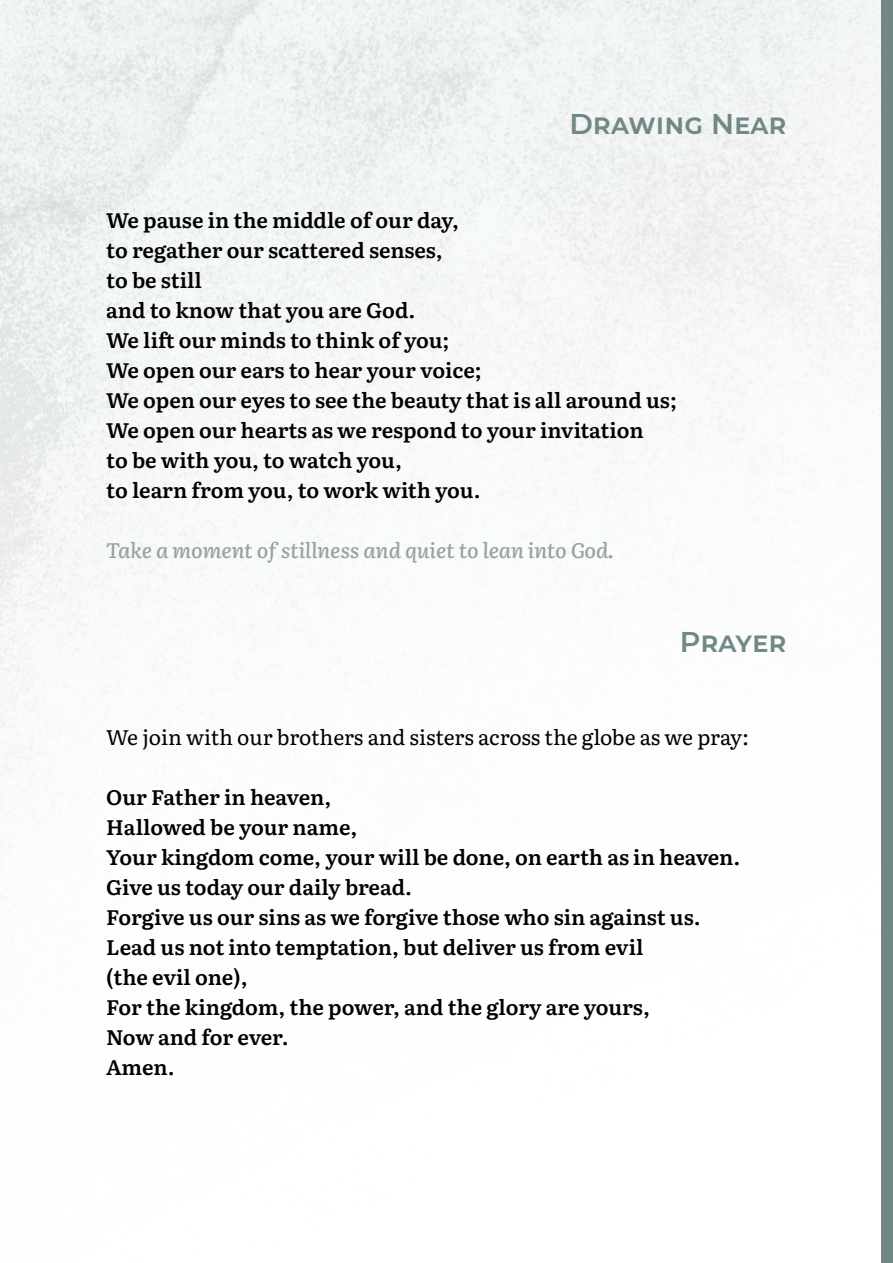
<style>
.page{position:relative;width:893px;height:1263px;background:#fff}
.page>*{position:absolute;margin:0;border:0;box-sizing:border-box;transform-origin:0 0}
.t1{font:600 28.5px "Montserrat";color:#718886}
.t2{font:600 21px/30px "Literata";letter-spacing:-.005em;color:#000}
.t3{font:21px "Literata";letter-spacing:-.005em;color:#000}
.t4{font:italic 500 21px "Literata";letter-spacing:-.005em;color:#95a3a2}
</style>
<div class="page">
<img style="left:0;top:0;width:881px;height:899px">
<div style="left:881px;top:0;width:12px;height:1263px;background:#718886"></div>
<h1 class="t1" style="left:569px;top:104px;width:219px">Drawing Near</h1>
<p class="t2" style="left:106px;top:204px;width:572px">We pause in the middle of our day,<br>to regather our scattered senses,<br>to be still<br>and to know that you are God.<br>We lift our minds to think of you;<br>We open our ears to hear your voice;<br>We open our eyes to see the beauty that is all around us; We open our hearts as we respond to your invitation<br>to be with you, to watch you,<br>to learn from you, to work with you.</p>
<p class="t4" style="left:106px;top:534px;width:509px">Take a moment of stillness and quiet to lean into God.</p>
<h1 class="t1" style="left:680px;top:621px;width:108px">Prayer</h1>
<p class="t3" style="left:106px;top:721px;width:644px">We join with our brothers and sisters across the globe as we pray:</p>
<p class="t2" style="left:106px;top:781px;width:636px">Our Father in heaven,<br>Hallowed be your name,<br>Your kingdom come, your will be done, on earth as in heaven.<br>Give us today our daily bread.<br>Forgive us our sins as we forgive those who sin against us.<br>Lead us not into temptation, but deliver us from evil<br>(the evil one),<br>For the kingdom, the power, and the glory are yours,<br>Now and for ever.<br>Amen.</p>
</div>
